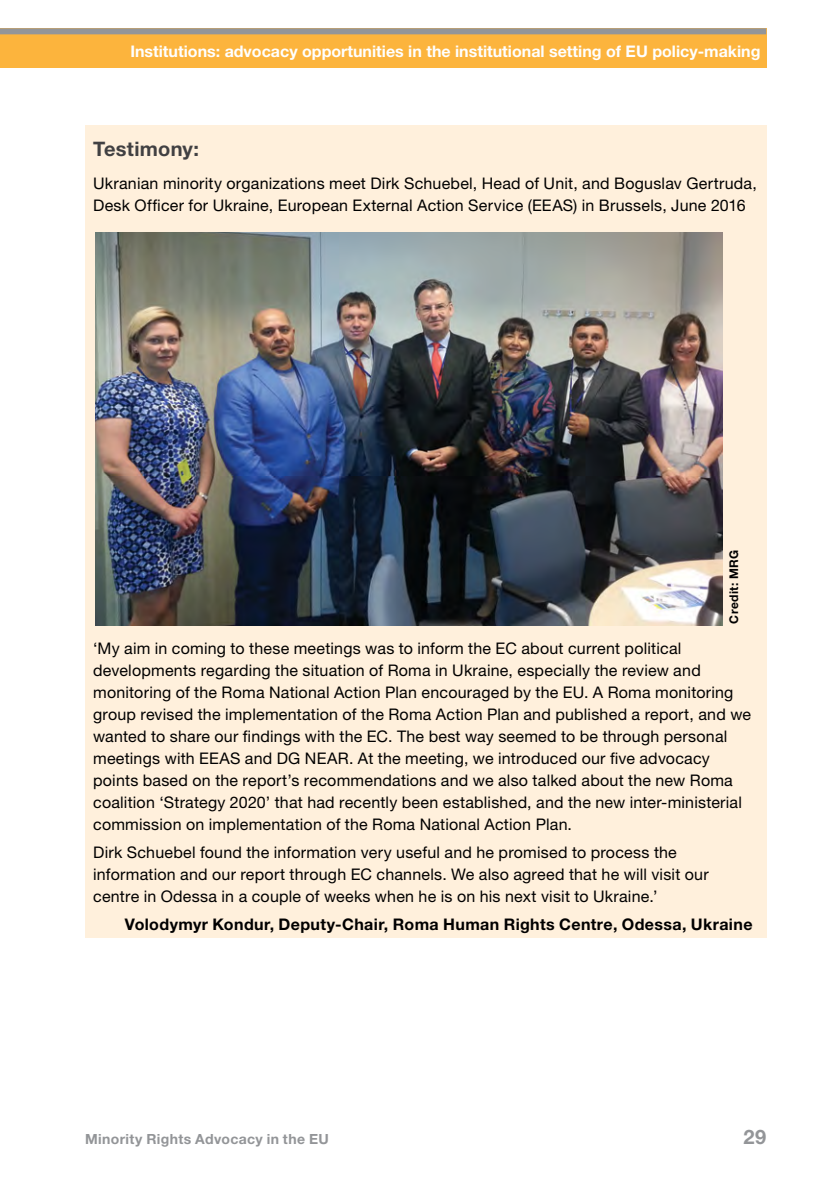
<style>
.page{position:relative;width:840px;height:1191px;background:#fff}
.page>*{position:absolute;margin:0;border:0;box-sizing:border-box;transform-origin:0 0}
.t1{font:700 20px "Helvetica Neue LT Pro";letter-spacing:.01em;color:#414042}
.t2{font:700 20px "Helvetica Neue LT Pro";color:#939598}
.t3{font:16px/22px "Helvetica Neue LT Pro";letter-spacing:.015em;color:#000}
.t4{font:700 16px "Helvetica Neue LT Pro";color:#fff}
.t5{font:700 16px "Helvetica Neue LT Pro";letter-spacing:.025em;color:#000}
.t6{font:700 14px "Helvetica Neue LT Pro";letter-spacing:.025em;color:#939598}
.t7{font:700 12px "Helvetica Neue LT Pro";letter-spacing:.03em;color:#000}
</style>
<div class="page">
<div style="left:0;top:28px;width:765px;height:40px;background:#fcb43d"></div>
<div style="left:0;top:28px;width:765px;height:6px;background:#939598"></div>
<div style="left:85px;top:125px;width:680px;height:812px;background:#fff0dc"></div>
<img style="left:95px;top:232px;width:627px;height:393px">
<p class="t4" style="left:130px;top:41px;width:631px">Institutions: advocacy opportunities in the institutional setting of EU policy-making</p>
<p class="t1" style="left:93px;top:137px;width:107px">Testimony:</p>
<p class="t3" style="left:93px;top:172px;width:665px">Ukranian minority organizations meet Dirk Schuebel, Head of Unit, and Boguslav Gertruda,<br>Desk Officer for Ukraine, European External Action Service (EEAS) in Brussels, June 2016</p>
<p class="t7" style="left:725px;top:623px;width:75px;rotate:-90deg">Credit: MRG</p>
<p class="t3" style="left:93px;top:637px;width:659px">‘My aim in coming to these meetings was to inform the EC about current political developments regarding the situation of Roma in Ukraine, especially the review and monitoring of the Roma National Action Plan encouraged by the EU. A Roma monitoring group revised the implementation of the Roma Action Plan and published a report, and we wanted to share our findings with the EC. The best way seemed to be through personal meetings with EEAS and DG NEAR. At the meeting, we introduced our five advocacy points based on the report’s recommendations and we also talked about the new Roma coalition ‘Strategy 2020’ that had recently been established, and the new inter-ministerial commission on implementation of the Roma National Action Plan.</p>
<p class="t3" style="left:93px;top:841px;width:616px">Dirk Schuebel found the information very useful and he promised to process the information and our report through EC channels. We also agreed that he will visit our centre in Odessa in a couple of weeks when he is on his next visit to Ukraine.’</p>
<p class="t5" style="left:125px;top:914px;width:628px">Volodymyr Kondur, Deputy-Chair, Roma Human Rights Centre, Odessa, Ukraine</p>
<p class="t6" style="left:85px;top:1130px;width:245px">Minority Rights Advocacy in the EU</p>
<p class="t2" style="left:743px;top:1124px;width:24px">29</p>
</div>
